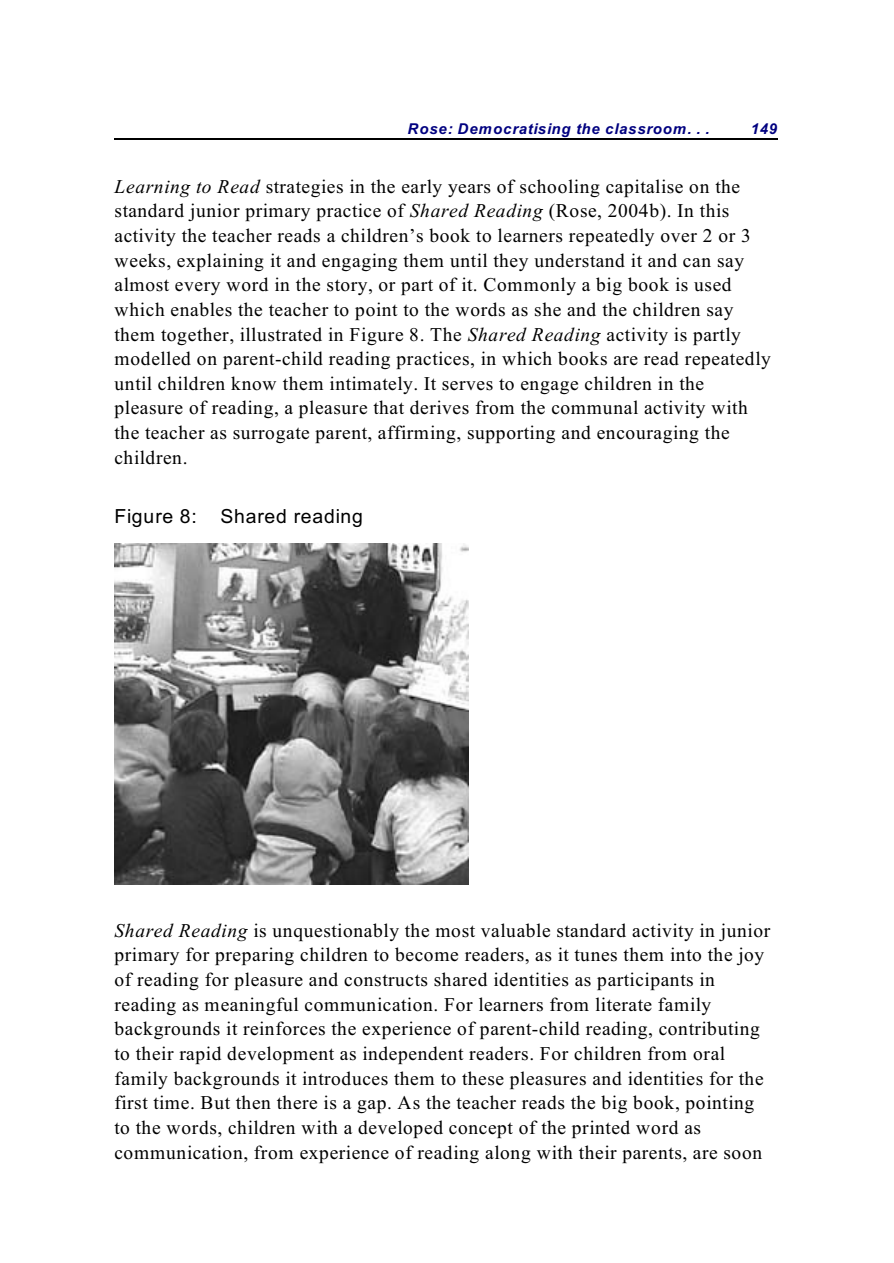
<style>
.page{position:relative;width:894px;height:1263px;background:#fff}
.page>*{position:absolute;margin:0;border:0;box-sizing:border-box;transform-origin:0 0}
.t1{font:19.5px/24.6px "Times New Roman";letter-spacing:.03em;color:#000}
.t2{font:19.5px "Arial";letter-spacing:.045em;color:#000}
.t3{font:italic 700 15px "Arial";letter-spacing:.06em;color:#000080}
.s1{font-style:italic}
</style>
<div class="page">
<hr style="left:114px;top:138px;width:664px;height:1px;background:#000">
<img style="left:114px;top:544px;width:355px;height:340px">
<p class="t3" style="left:408px;top:123px;width:304px">Rose: Democratising the classroom. . .</p>
<p class="t3" style="left:751px;top:123px;width:28px">149</p>
<p class="t1" style="left:114px;top:176px;width:658px"><span class="s1">Learning to Read</span> strategies in the early years of schooling capitalise on the standard junior primary practice of <span class="s1">Shared Reading</span> (Rose, 2004b). In this activity the teacher reads a children’s book to learners repeatedly over 2 or 3 weeks, explaining it and engaging them until they understand it and can say almost every word in the story, or part of it. Commonly a big book is used which enables the teacher to point to the words as she and the children say them together, illustrated in Figure 8. The <span class="s1">Shared Reading</span> activity is partly modelled on parent-child reading practices, in which books are read repeatedly until children know them intimately. It serves to engage children in the pleasure of reading, a pleasure that derives from the communal activity with the teacher as surrogate parent, affirming, supporting and encouraging the children.</p>
<p class="t2" style="left:114px;top:509px;width:250px">Figure 8: Shared reading</p>
<p class="t1" style="left:114px;top:920px;width:657px"><span class="s1">Shared Reading</span> is unquestionably the most valuable standard activity in junior primary for preparing children to become readers, as it tunes them into the joy of reading for pleasure and constructs shared identities as participants in reading as meaningful communication. For learners from literate family backgrounds it reinforces the experience of parent-child reading, contributing to their rapid development as independent readers. For children from oral family backgrounds it introduces them to these pleasures and identities for the first time. But then there is a gap. As the teacher reads the big book, pointing to the words, children with a developed concept of the printed word as communication, from experience of reading along with their parents, are soon</p>
</div>
